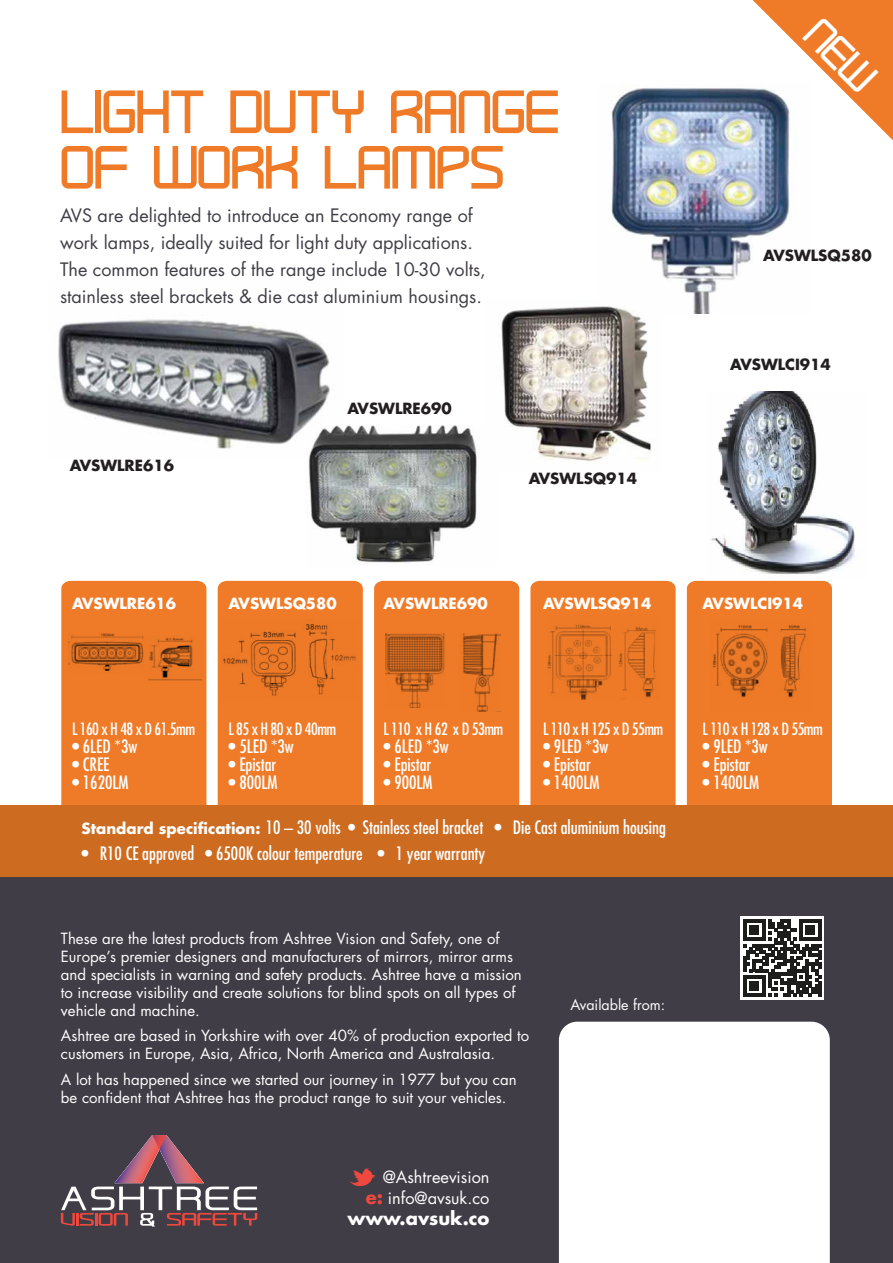
<style>
.page{position:relative;width:893px;height:1263px;background:#fff}
.page>*{position:absolute;margin:0;border:0;box-sizing:border-box;transform-origin:0 0}
.t1{font:700 50.1px/55.5px "Rave Party";color:#ef7b28}
.t2{font:condensed 18px "Futura";color:#fff}
.t3{font:18px/27px "Futura";color:#403d46}
.t4{font:700 18px "Futura";color:#fff}
.t5{font:condensed 16.5px "Futura";letter-spacing:-.03em;color:#fff}
.t6{font:16.35px/21.1px "Futura";color:#fff;text-align:right}
.t7{font:15px/18px "Futura";color:#fff}
.t8{font:700 15px "Futura";color:#fff}
.t9{font:700 15px "Futura";color:#231f20}
.t10{font:14.25px "Futura";color:#fff}
.s1{font-weight:700;font-stretch:normal;font-size:15px}
.s2{font-weight:700;font-size:18px;color:#ef483e}
</style>
<div class="page">
<div style="left:687px;top:581px;width:145px;height:225px;background:#ef7b28"></div>
<div style="left:530px;top:581px;width:146px;height:225px;background:#ef7b28"></div>
<div style="left:374px;top:581px;width:145px;height:225px;background:#ef7b28"></div>
<div style="left:218px;top:581px;width:145px;height:225px;background:#ef7b28"></div>
<div style="left:61px;top:581px;width:145px;height:225px;background:#ef7b28"></div>
<div style="left:0;top:870px;width:893px;height:393px;background:#403d46"></div>
<img style="left:711px;top:391px;width:144px;height:183px">
<img style="left:58px;top:319px;width:280px;height:130px">
<svg style="left:61px;top:1135px;width:196px;height:91px"></svg>
<img style="left:611px;top:88px;width:179px;height:225px">
<img style="left:307px;top:426px;width:170px;height:137px">
<img style="left:501px;top:300px;width:161px;height:161px">
<img style="left:149px;top:636px;width:53px;height:44px">
<img style="left:69px;top:634px;width:76px;height:39px">
<img style="left:460px;top:633px;width:40px;height:78px">
<img style="left:386px;top:633px;width:60px;height:74px">
<img style="left:548px;top:616px;width:112px;height:83px">
<img style="left:710px;top:619px;width:102px;height:93px">
<div style="left:0;top:806px;width:893px;height:71px;background:#cd6b21"></div>
<img style="left:222px;top:619px;width:136px;height:79px">
<div style="left:559px;top:1022px;width:271px;height:241px;background:#fff"></div>
<div style="left:740px;top:916px;width:84px;height:83px;background:#fff"></div>
<svg style="left:743px;top:919px;width:78px;height:78px"></svg>
<svg style="left:350px;top:1168px;width:25px;height:19px"></svg>
<svg style="left:753px;top:0;width:140px;height:140px"></svg>
<h1 class="t1" style="left:60px;top:82px;width:500px">LIGHT DUTY RANGE<br>OF WORK LAMPS</h1>
<p class="t3" style="left:60px;top:202px;width:427px">AVS are delighted to introduce an Economy range of work lamps, ideally suited for light duty applications.<br>The common features of the range include 10-30 volts, stainless steel brackets &amp; die cast aluminium housings.</p>
<p class="t9" style="left:70px;top:455px;width:106px">AVSWLRE616</p>
<p class="t8" style="left:72px;top:593px;width:106px">AVSWLRE616</p>
<p class="t9" style="left:347px;top:398px;width:106px">AVSWLRE690</p>
<p class="t9" style="left:529px;top:469px;width:110px">AVSWLSQ914</p>
<p class="t8" style="left:229px;top:593px;width:110px">AVSWLSQ580</p>
<p class="t8" style="left:383px;top:593px;width:106px">AVSWLRE690</p>
<p class="t8" style="left:543px;top:593px;width:110px">AVSWLSQ914</p>
<p class="t9" style="left:763px;top:245px;width:110px">AVSWLSQ580</p>
<p class="t9" style="left:730px;top:354px;width:102px">AVSWLCI914</p>
<p class="t8" style="left:702px;top:593px;width:102px">AVSWLCI914</p>
<p class="t5" style="left:72px;top:719px;width:125px">L 160 x H 48 x D 61.5mm</p>
<p class="t2" style="left:72px;top:735px;width:67px">• 6LED *3w</p>
<p class="t2" style="left:72px;top:753px;width:39px">• CREE</p>
<p class="t2" style="left:72px;top:771px;width:58px">• 1620LM</p>
<p class="t5" style="left:229px;top:719px;width:109px">L 85 x H 80 x D 40mm</p>
<p class="t2" style="left:229px;top:735px;width:67px">• 5LED *3w</p>
<p class="t2" style="left:229px;top:753px;width:49px">• Epistar</p>
<p class="t2" style="left:229px;top:771px;width:51px">• 800LM</p>
<p class="t5" style="left:383px;top:719px;width:121px">L 110 x H 62 x D 53mm</p>
<p class="t2" style="left:383px;top:735px;width:67px">• 6LED *3w</p>
<p class="t2" style="left:383px;top:753px;width:49px">• Epistar</p>
<p class="t2" style="left:383px;top:771px;width:51px">• 900LM</p>
<p class="t5" style="left:543px;top:719px;width:122px">L 110 x H 125 x D 55mm</p>
<p class="t2" style="left:543px;top:735px;width:67px">• 9LED *3w</p>
<p class="t2" style="left:543px;top:753px;width:49px">• Epistar</p>
<p class="t2" style="left:543px;top:771px;width:58px">• 1400LM</p>
<p class="t2" style="left:82px;top:816px;width:586px"><span class="s1">Standard specification:</span> 10 – 30 volts • Stainless steel bracket • Die Cast aluminium housing</p>
<p class="t2" style="left:81px;top:842px;width:405px">• R10 CE approved • 6500K colour temperature • 1 year warranty</p>
<p class="t7" style="left:61px;top:929px;width:462px">These are the latest products from Ashtree Vision and Safety, one of Europe’s premier designers and manufacturers of mirrors, mirror arms and specialists in warning and safety products. Ashtree have a mission to increase visibility and create solutions for blind spots on all types of vehicle and machine.</p>
<p class="t7" style="left:61px;top:1027px;width:470px">Ashtree are based in Yorkshire with over 40% of production exported to customers in Europe, Asia, Africa, North America and Australasia.</p>
<p class="t7" style="left:61px;top:1070px;width:457px">A lot has happened since we started our journey in 1977 but you can be confident that Ashtree has the product range to suit your vehicles.</p>
<p class="t6" style="left:366px;top:1166px;width:125px">@Ashtreevision <span class="s2">e:</span> info@avsuk.co</p>
<p class="t4" style="left:347px;top:1206px;width:144px">www.avsuk.co</p>
<p class="t10" style="left:570px;top:995px;width:96px">Available from:</p>
<p class="t5" style="left:702px;top:719px;width:122px">L 110 x H 128 x D 55mm</p>
<p class="t2" style="left:702px;top:735px;width:67px">• 9LED *3w</p>
<p class="t2" style="left:702px;top:753px;width:49px">• Epistar</p>
<p class="t2" style="left:702px;top:771px;width:58px">• 1400LM</p>
</div>
